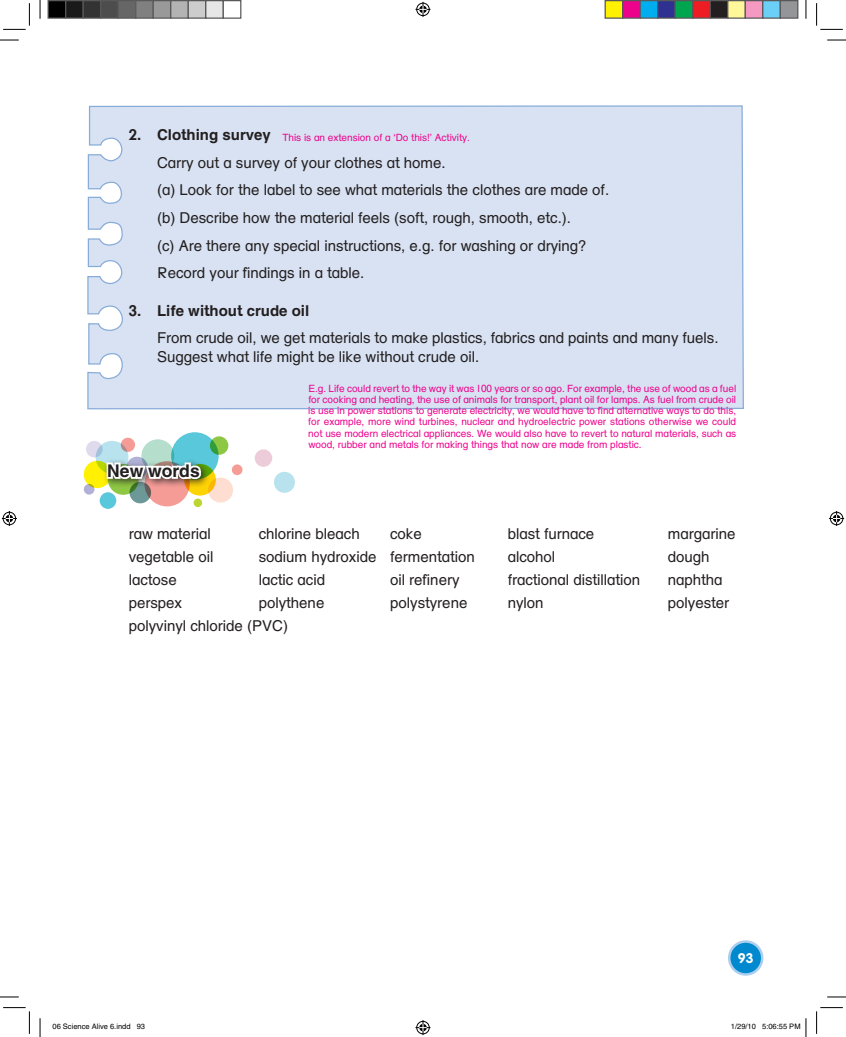
<style>
.page{position:relative;width:846px;height:1037px;background:#fff}
.page>*{position:absolute;margin:0;border:0;box-sizing:border-box;transform-origin:0 0}
.t1{font:700 17.5px "Longman English";color:#231f20}
.t2{font:15px/27.6px "Longman English";color:#231f20}
.t3{font:700 15px "Longman English";color:#231f20}
.t4{font:700 13.75px "VAG Rounded";color:#fff}
.t5{font:10px/11.2px "Longman English";color:#ed028c;text-align:justify}
.t6{font:7.5px "Helvetica";color:#000}
</style>
<div class="page">
<div style="left:87px;top:105px;width:657px;height:305px;background:#d8e2f2"></div>
<div style="left:84px;top:461px;width:27px;height:27px;background:#fff101;border-radius:50%"></div>
<svg style="left:96px;top:441px;width:32px;height:33px"></svg>
<div style="left:171px;top:432px;width:47px;height:48px;background:#5ac8db;border-radius:50%"></div>
<svg style="left:184px;top:464px;width:32px;height:31px"></svg>
<div style="left:208px;top:477px;width:25px;height:25px;background:#fdded0;border-radius:50%"></div>
<div style="left:100px;top:492px;width:16px;height:17px;background:#5ac8db;border-radius:50%"></div>
<svg style="left:210px;top:436px;width:18px;height:19px"></svg>
<svg style="left:86px;top:441px;width:17px;height:16px"></svg>
<div style="left:232px;top:464px;width:10px;height:11px;background:#f69c97;border-radius:50%"></div>
<div style="left:84px;top:484px;width:10px;height:10px;background:#b1b1d7;border-radius:50%"></div>
<div style="left:255px;top:449px;width:17px;height:18px;background:#edccda;border-radius:50%"></div>
<div style="left:274px;top:472px;width:21px;height:21px;background:#b8e3ee;border-radius:50%"></div>
<div style="left:102px;top:458px;width:108px;height:30px;background:#231f20;opacity:.75"></div>
<img style="left:105px;top:434px;width:98px;height:75px">
<div style="left:729px;top:941px;width:33px;height:33px;background:#0089cf;border-radius:50%"></div>
<div style="left:727px;top:940px;width:36px;height:35px;border:2px solid #accfed;border-radius:50%"></div>
<svg style="left:0;top:39px;width:19px;height:2px"></svg>
<svg style="left:827px;top:39px;width:18px;height:2px"></svg>
<svg style="left:0;top:996px;width:19px;height:1px"></svg>
<svg style="left:827px;top:996px;width:18px;height:1px"></svg>
<svg style="left:39px;top:0;width:2px;height:19px"></svg>
<svg style="left:39px;top:1018px;width:2px;height:19px"></svg>
<svg style="left:805px;top:0;width:1px;height:19px"></svg>
<svg style="left:3px;top:3px;width:27px;height:27px"></svg>
<svg style="left:3px;top:1007px;width:27px;height:27px"></svg>
<svg style="left:816px;top:3px;width:26px;height:27px"></svg>
<svg style="left:816px;top:1007px;width:26px;height:27px"></svg>
<svg style="left:415px;top:2px;width:15px;height:15px"></svg>
<svg style="left:415px;top:1020px;width:15px;height:15px"></svg>
<svg style="left:2px;top:511px;width:15px;height:15px"></svg>
<svg style="left:829px;top:511px;width:14px;height:15px"></svg>
<div style="left:48px;top:1px;width:18px;height:17px;background:#000"></div>
<div style="left:48px;top:0;width:18px;height:19px;border:1px solid #595959"></div>
<div style="left:66px;top:1px;width:17px;height:17px;background:#1a1a1a"></div>
<div style="left:65px;top:0;width:19px;height:19px;border:1px solid #595959"></div>
<div style="left:83px;top:1px;width:18px;height:17px;background:#333"></div>
<div style="left:83px;top:0;width:18px;height:19px;border:1px solid #595959"></div>
<div style="left:101px;top:1px;width:17px;height:17px;background:#4d4d4d"></div>
<div style="left:100px;top:0;width:19px;height:19px;border:1px solid #595959"></div>
<div style="left:118px;top:1px;width:18px;height:17px;background:#666"></div>
<div style="left:118px;top:0;width:18px;height:19px;border:1px solid #595959"></div>
<div style="left:136px;top:1px;width:17px;height:17px;background:#808080"></div>
<div style="left:135px;top:0;width:19px;height:19px;border:1px solid #595959"></div>
<div style="left:153px;top:1px;width:18px;height:17px;background:#999"></div>
<div style="left:153px;top:0;width:18px;height:19px;border:1px solid #595959"></div>
<div style="left:171px;top:1px;width:17px;height:17px;background:#b3b3b3"></div>
<div style="left:170px;top:0;width:19px;height:19px;border:1px solid #595959"></div>
<div style="left:188px;top:1px;width:18px;height:17px;background:#ccc"></div>
<div style="left:188px;top:0;width:18px;height:19px;border:1px solid #595959"></div>
<div style="left:206px;top:1px;width:17px;height:17px;background:#e6e6e6"></div>
<div style="left:205px;top:0;width:19px;height:19px;border:1px solid #595959"></div>
<div style="left:223px;top:0;width:18px;height:19px;border:1px solid #595959"></div>
<div style="left:605px;top:1px;width:17px;height:17px;background:#fff101"></div>
<div style="left:604px;top:0;width:19px;height:19px;border:1px solid #595959"></div>
<div style="left:622px;top:1px;width:18px;height:17px;background:#ed028c"></div>
<div style="left:622px;top:0;width:18px;height:19px;border:1px solid #595959"></div>
<div style="left:640px;top:1px;width:17px;height:17px;background:#00aeef"></div>
<div style="left:639px;top:0;width:19px;height:19px;border:1px solid #595959"></div>
<div style="left:657px;top:1px;width:18px;height:17px;background:#2e3092"></div>
<div style="left:657px;top:0;width:18px;height:19px;border:1px solid #595959"></div>
<div style="left:675px;top:1px;width:17px;height:17px;background:#00a54f"></div>
<div style="left:674px;top:0;width:19px;height:19px;border:1px solid #595959"></div>
<div style="left:692px;top:1px;width:18px;height:17px;background:#ee1d23"></div>
<div style="left:692px;top:0;width:18px;height:19px;border:1px solid #595959"></div>
<div style="left:710px;top:1px;width:17px;height:17px;background:#231f20"></div>
<div style="left:709px;top:0;width:19px;height:19px;border:1px solid #595959"></div>
<div style="left:727px;top:1px;width:18px;height:17px;background:#fff79a"></div>
<div style="left:727px;top:0;width:18px;height:19px;border:1px solid #595959"></div>
<div style="left:745px;top:1px;width:17px;height:17px;background:#f499c2"></div>
<div style="left:744px;top:0;width:19px;height:19px;border:1px solid #595959"></div>
<div style="left:762px;top:1px;width:18px;height:17px;background:#6bcff6"></div>
<div style="left:762px;top:0;width:18px;height:19px;border:1px solid #595959"></div>
<div style="left:780px;top:1px;width:17px;height:17px;background:#939598"></div>
<div style="left:779px;top:0;width:19px;height:19px;border:1px solid #595959"></div>
<svg style="left:805px;top:1018px;width:1px;height:19px"></svg>
<p class="t3" style="left:129px;top:126px;width:144px">2. Clothing survey</p>
<p class="t2" style="left:157px;top:148px;width:453px">Carry out a survey of your clothes at home.<br>(a) Look for the label to see what materials the clothes are made of. (b) Describe how the material feels (soft, rough, smooth, etc.).<br>(c) Are there any special instructions, e.g. for washing or drying?<br>Record your findings in a table.</p>
<p class="t3" style="left:129px;top:301px;width:182px">3. Life without crude oil</p>
<p class="t2" style="left:157px;top:329px;width:563px;line-height:18.8px">From crude oil, we get materials to make plastics, fabrics and paints and many fuels.<br>Suggest what life might be like without crude oil.</p>
<p class="t5" style="left:308px;top:382px;width:429px">E.g. Life could revert to the way it was 100 years or so ago. For example, the use of wood as a fuel for cooking and heating, the use of animals for transport, plant oil for lamps. As fuel from crude oil is use in power stations to generate electricity, we would have to find alternative ways to do this, for example, more wind turbines, nuclear and hydroelectric power stations otherwise we could not use modern electrical appliances. We would also have to revert to natural materials, such as wood, rubber and metals for making things that now are made from plastic.</p>
<p class="t5" style="left:282px;top:132px;width:189px">This is an extension of a ‘Do this!’ Activity.</p>
<p class="t1" style="left:107px;top:460px;width:94px">New words</p>
<p class="t2" style="left:129px;top:520px;width:84px">raw material</p>
<p class="t2" style="left:259px;top:520px;width:102px">chlorine bleach</p>
<p class="t2" style="left:390px;top:520px;width:33px">coke</p>
<p class="t2" style="left:507px;top:520px;width:88px">blast furnace</p>
<p class="t2" style="left:667px;top:520px;width:69px">margarine</p>
<p class="t2" style="left:129px;top:543px;width:86px">vegetable oil</p>
<p class="t2" style="left:259px;top:543px;width:217px">sodium hydroxide fermentation</p>
<p class="t2" style="left:507px;top:543px;width:49px">alcohol</p>
<p class="t2" style="left:667px;top:543px;width:43px">dough</p>
<p class="t2" style="left:129px;top:566px;width:50px">lactose</p>
<p class="t2" style="left:259px;top:566px;width:68px">lactic acid</p>
<p class="t2" style="left:390px;top:566px;width:71px">oil refinery</p>
<p class="t2" style="left:507px;top:566px;width:134px">fractional distillation</p>
<p class="t2" style="left:667px;top:566px;width:56px">naphtha</p>
<p class="t2" style="left:129px;top:588px;width:55px">perspex</p>
<p class="t2" style="left:259px;top:588px;width:67px">polythene</p>
<p class="t2" style="left:390px;top:588px;width:79px">polystyrene</p>
<p class="t2" style="left:507px;top:588px;width:37px">nylon</p>
<p class="t2" style="left:667px;top:588px;width:63px">polyester</p>
<p class="t2" style="left:129px;top:611px;width:161px">polyvinyl chloride (PVC)</p>
<p class="t4" style="left:737px;top:950px;width:17px">93</p>
<p class="t6" style="left:53px;top:1022px;width:94px">06 Science Alive 6.indd 93</p>
<p class="t6" style="left:730px;top:1022px;width:71px">1/29/10 5:06:55 PM</p>
</div>
